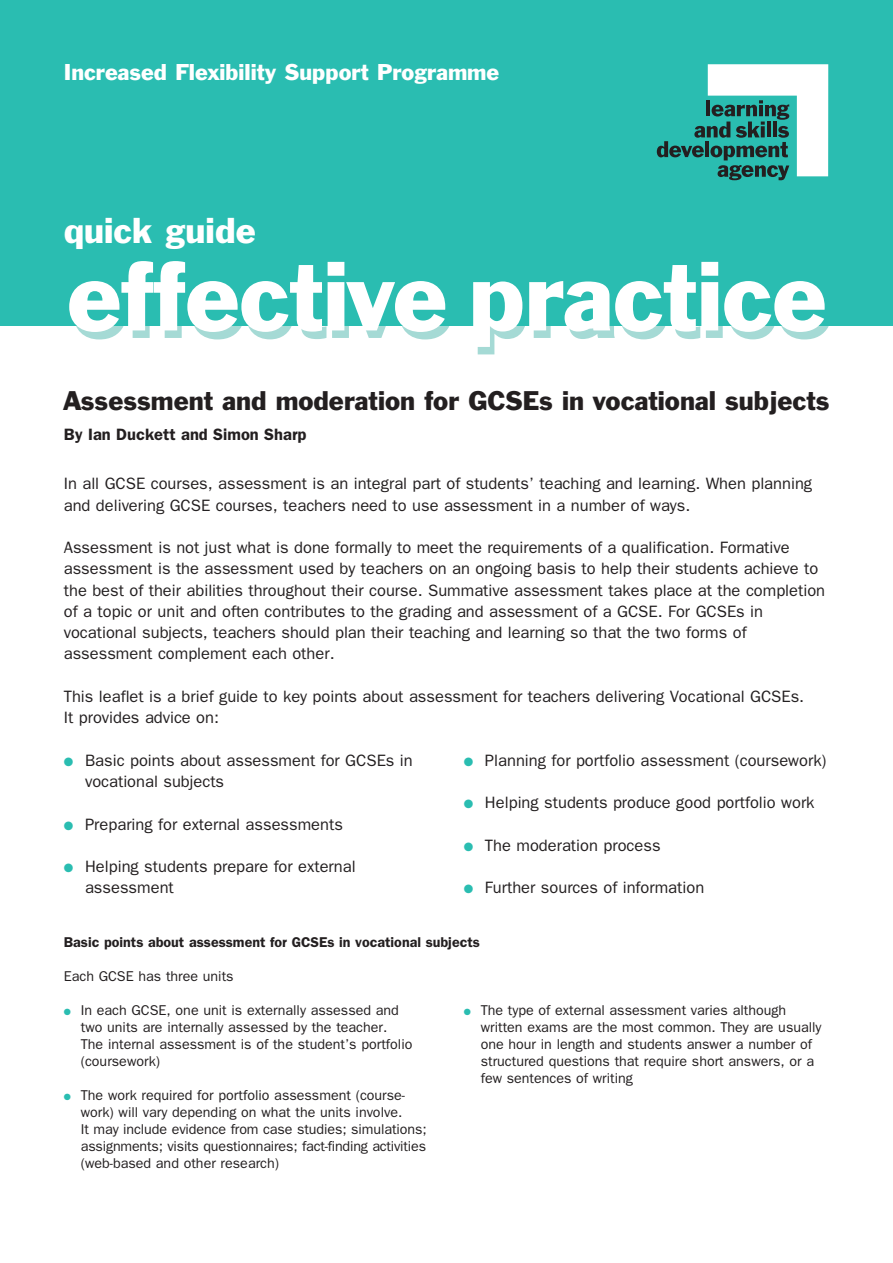
<style>
.page{position:relative;width:893px;height:1263px;background:#fff}
.page>*{position:absolute;margin:0;border:0;box-sizing:border-box;transform-origin:0 0}
.t1{font:90px "Franklin Gothic";letter-spacing:-.005em;color:#fff}
.t2{font:33px "Franklin Gothic";color:#fff}
.t3{font:24.75px "Franklin Gothic";color:#231f20}
.t4{font:21px "Franklin Gothic";color:#fff}
.t5{font:16.5px/21.3px "Franklin Gothic";color:#231f20}
.t6{font:600 16.5px "Franklin Gothic";color:#231f20}
.t7{font:14.25px/17px "Franklin Gothic";color:#231f20}
.t8{font:600 14.25px "Franklin Gothic";color:#231f20}
.s1{color:#2abdb1}
</style>
<div class="page">
<div style="left:0;top:0;width:892px;height:325px;background:#2abdb1"></div>
<svg style="left:656px;top:64px;width:172px;height:116px"></svg>
<p class="t4" style="left:64px;top:64px;width:437px">Increased Flexibility Support Programme</p>
<h2 class="t2" style="left:64px;top:217px;width:193px">quick guide</h2>
<h1 class="t1" style="left:67px;top:262px;width:761px">effective practice</h1>
<h3 class="t3" style="left:64px;top:392px;width:767px">Assessment and moderation for GCSEs in vocational subjects</h3>
<p class="t6" style="left:64px;top:425px;width:244px">By Ian Duckett and Simon Sharp</p>
<p class="t5" style="left:64px;top:473px;width:749px">In all GCSE courses, assessment is an integral part of students’ teaching and learning. When planning and delivering GCSE courses, teachers need to use assessment in a number of ways.</p>
<p class="t5" style="left:64px;top:537px;width:762px">Assessment is not just what is done formally to meet the requirements of a qualification. Formative assessment is the assessment used by teachers on an ongoing basis to help their students achieve to the best of their abilities throughout their course. Summative assessment takes place at the completion of a topic or unit and often contributes to the grading and assessment of a GCSE. For GCSEs in vocational subjects, teachers should plan their teaching and learning so that the two forms of assessment complement each other.</p>
<p class="t5" style="left:64px;top:686px;width:742px">This leaflet is a brief guide to key points about assessment for teachers delivering Vocational GCSEs.<br>It provides advice on:</p>
<p class="t5" style="left:85px;top:749px;width:329px;text-indent:-21px"><span class="s1">●</span> Basic points about assessment for GCSEs in vocational subjects</p>
<p class="t5" style="left:64px;top:813px;width:281px"><span class="s1">●</span> Preparing for external assessments</p>
<p class="t5" style="left:85px;top:856px;width:272px;text-indent:-21px"><span class="s1">●</span> Helping students prepare for external assessment</p>
<p class="t5" style="left:463px;top:749px;width:364px"><span class="s1">●</span> Planning for portfolio assessment (coursework)</p>
<p class="t5" style="left:463px;top:792px;width:352px"><span class="s1">●</span> Helping students produce good portfolio work</p>
<p class="t5" style="left:463px;top:834px;width:198px"><span class="s1">●</span> The moderation process</p>
<p class="t5" style="left:463px;top:877px;width:242px"><span class="s1">●</span> Further sources of information</p>
<p class="t8" style="left:64px;top:934px;width:417px">Basic points about assessment for GCSEs in vocational subjects</p>
<p class="t7" style="left:64px;top:967px;width:171px">Each GCSE has three units</p>
<p class="t7" style="left:81px;top:1001px;width:333px;text-indent:-17px"><span class="s1">●</span> In each GCSE, one unit is externally assessed and two units are internally assessed by the teacher.<br>The internal assessment is of the student’s portfolio (coursework)</p>
<p class="t7" style="left:81px;top:1086px;width:347px;text-indent:-17px"><span class="s1">●</span> The work required for portfolio assessment (course&shy;work) will vary depending on what the units involve.<br>It may include evidence from case studies; simulations; assignments; visits questionnaires; fact-finding activities (web-based and other research)</p>
<p class="t7" style="left:480px;top:1001px;width:342px;text-indent:-17px"><span class="s1">●</span> The type of external assessment varies although written exams are the most common. They are usually one hour in length and students answer a number of structured questions that require short answers, or a few sentences of writing</p>
</div>
